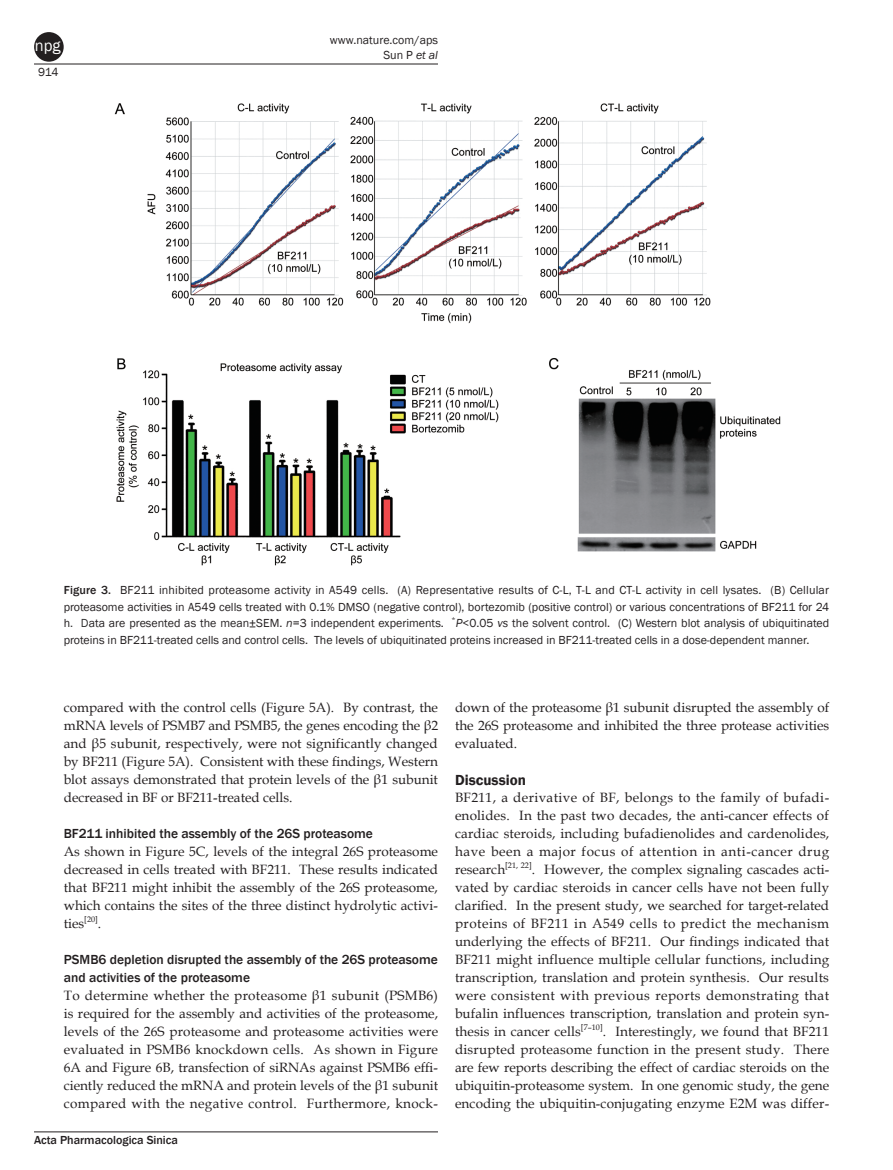
<style>
.page{position:relative;width:893px;height:1170px;background:#fff}
.page>*{position:absolute;margin:0;border:0;box-sizing:border-box;transform-origin:0 0}
.t1{font:16.5px "Franklin Gothic";color:#fff}
.一级标题{font:600 15px "Franklin Gothic";color:#231f20}
.无段头空英文正文{font:13.5px/18px "Book Antiqua";color:#231f20;text-align:justify}
.二级标题{font:500 13.5px/18px "Franklin Gothic";color:#231f20}
.图表注{font:12px/16.5px "Franklin Gothic";color:#231f20;text-align:right}
.t2{font:500 12px "Franklin Gothic";color:#231f20}
.s1{font-style:italic}
.s2{font-weight:500}
.s3{color:#333}
</style>
<div class="page">
<hr style="left:34px;top:64px;width:404px;height:1px;background:#231f20">
<hr style="left:34px;top:1131px;width:404px;height:1px;background:#231f20">
<div style="left:34px;top:32px;width:30px;height:30px;background:#231f20;border-radius:50%"></div>
<img style="left:114px;top:103px;width:667px;height:463px">
<p class="t1" style="left:35px;top:35px;width:27px">npg</p>
<p class="图表注" style="left:38px;top:64px;width:22px">914</p>
<p class="图表注" style="left:330px;top:32px;width:110px;line-height:15px">www.nature.com/aps<br>Sun P <span class="s1">et al</span></p>
<p class="图表注" style="left:64px;top:582px;width:767px;text-align:justify"><span class="s2">Figure 3.</span> BF211 inhibited proteasome activity in A549 cells. (A) Representative results of C-L, T-L and CT-L activity in cell lysates. (B) Cellular proteasome activities in A549 cells treated with 0.1% DMSO (negative control), bortezomib (positive control) or various concentrations of BF211 for 24 h<span class="s3">. D</span>ata are presented as the mean±SEM. <span class="s1">n</span>=3 independent experiments. <sup>*</sup><span class="s1">P</span>&lt;0.05 <span class="s1">vs</span> the solvent control. (C) Western blot analysis of ubiquitinated proteins in BF211-treated cells and control cells. The levels of ubiquitinated proteins increased in BF211-treated cells in a dose-dependent manner.</p>
<p class="无段头空英文正文" style="left:64px;top:697px;width:376px">compared with the control cells (Figure 5A). By contrast, the mRNA levels of PSMB7 and PSMB5, the genes encoding the β2 and β5 subunit, respectively, were not significantly changed by BF211 (Figure 5A). Consistent with these findings, Western blot assays demonstrated that protein levels of the β1 subunit decreased in BF or BF211-treated cells.</p>
<p class="二级标题" style="left:64px;top:824px;width:311px">BF211 inhibited the assembly of the 26S proteasome</p>
<p class="无段头空英文正文" style="left:64px;top:841px;width:376px">As shown in Figure 5C, levels of the integral 26S proteasome decreased in cells treated with BF211. These results indicated that BF211 might inhibit the assembly of the 26S proteasome, which contains the sites of the three distinct hydrolytic activi&shy;ties<sup>[20]</sup>.</p>
<p class="二级标题" style="left:64px;top:950px;width:376px">PSMB6 depletion disrupted the assembly of the 26S proteasome and activities of the proteasome</p>
<p class="无段头空英文正文" style="left:64px;top:985px;width:376px">To determine whether the proteasome β1 subunit (PSMB6) is required for the assembly and activities of the proteasome, levels of the 26S proteasome and proteasome activities were evaluated in PSMB6 knockdown cells. As shown in Figure 6A and Figure 6B, transfection of siRNAs against PSMB6 effi&shy;ciently reduced the mRNA and protein levels of the β1 subunit compared with the negative control. Furthermore, knock-</p>
<p class="t2" style="left:34px;top:1132px;width:145px">Acta Pharmacologica Sinica</p>
<p class="无段头空英文正文" style="left:455px;top:697px;width:376px">down of the proteasome β1 subunit disrupted the assembly of the 26S proteasome and inhibited the three protease activities evaluated.</p>
<p class="一级标题" style="left:455px;top:770px;width:73px">Discussion</p>
<p class="无段头空英文正文" style="left:455px;top:787px;width:376px">BF211, a derivative of BF, belongs to the family of bufadi&shy;enolides. In the past two decades, the anti-cancer effects of cardiac steroids, including bufadienolides and cardenolides, have been a major focus of attention in anti-cancer drug research<sup>[21,</sup> <sup>22]</sup>. However, the complex signaling cascades acti&shy;vated by cardiac steroids in cancer cells have not been fully clarified. In the present study, we searched for target-related proteins of BF211 in A549 cells to predict the mechanism underlying the effects of BF211. Our findings indicated that BF211 might influence multiple cellular functions, including transcription, translation and protein synthesis. Our results were consistent with previous reports demonstrating that bufalin influences transcription, translation and protein syn&shy;thesis in cancer cells<sup>[7–10]</sup>. Interestingly, we found that BF211 disrupted proteasome function in the present study. There are few reports describing the effect of cardiac steroids on the ubiquitin-proteasome system. In one genomic study, the gene encoding the ubiquitin-conjugating enzyme E2M was differ-</p>
</div>
